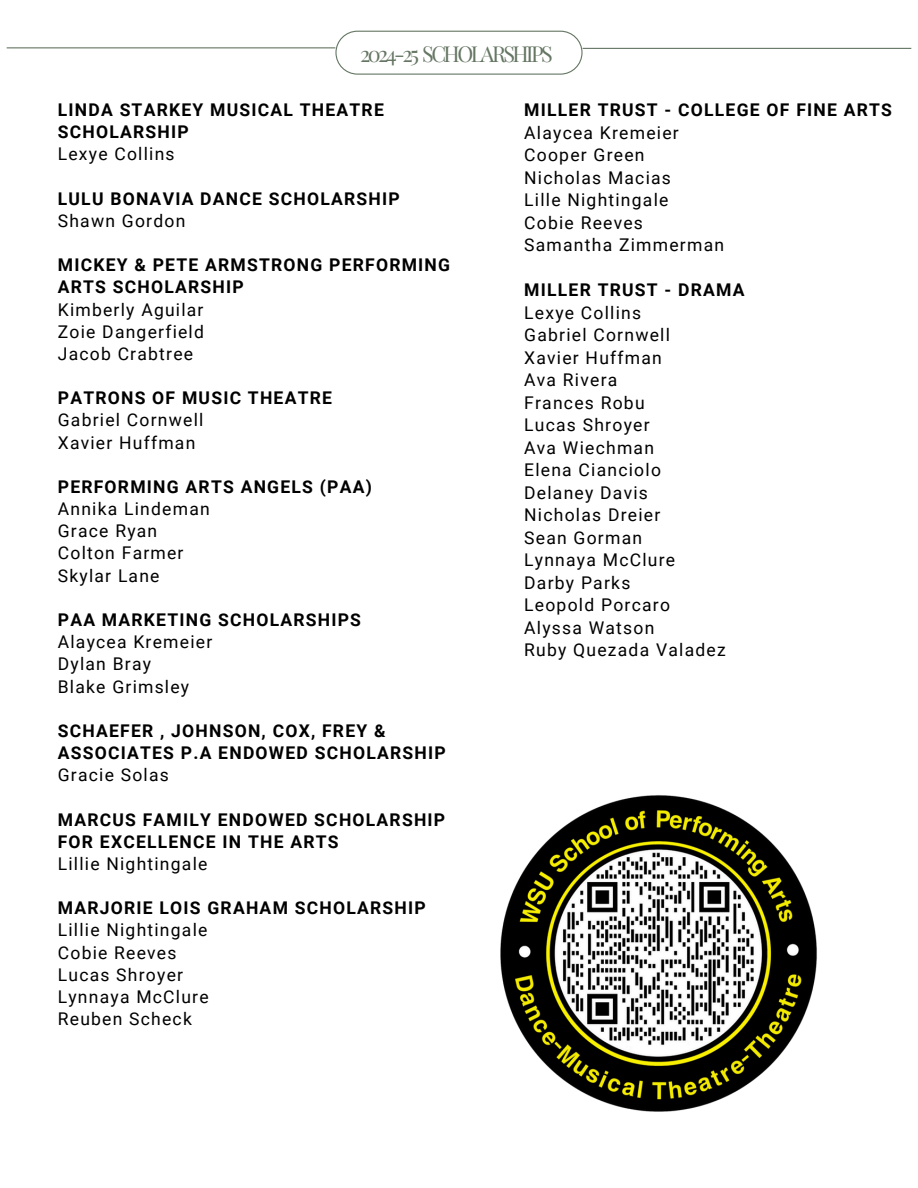
<style>
.page{position:relative;width:918px;height:1188px;background:#fff}
.page>*{position:absolute;margin:0;border:0;box-sizing:border-box;transform-origin:0 0}
.t1{font:21.6px "Playfair Display";letter-spacing:-.115em;color:#657663}
.t2{font:17.55px/22.5px "Roboto";letter-spacing:.07em;color:#000}
.t3{font:700 17.55px/22.2px "Roboto";letter-spacing:.07em;color:#000}
</style>
<div class="page">
<svg style="left:335px;top:31px;width:248px;height:44px"></svg>
<hr style="left:583px;top:48px;width:328px;height:1px;background:#657663">
<hr style="left:7px;top:47px;width:328px;height:1px;background:#657663">
<img style="left:500px;top:795px;width:317px;height:317px">
<p class="t1" style="left:360px;top:38px;width:194px">2024-25 SCHOLARSHIPS</p>
<p class="t3" style="left:58px;top:99px;width:328px">LINDA STARKEY MUSICAL THEATRE<br>SCHOLARSHIP</p>
<p class="t2" style="left:58px;top:143px;width:118px">Lexye Collins</p>
<p class="t3" style="left:58px;top:188px;width:343px">LULU BONAVIA DANCE SCHOLARSHIP</p>
<p class="t2" style="left:58px;top:210px;width:129px">Shawn Gordon</p>
<p class="t3" style="left:58px;top:254px;width:394px">MICKEY &amp; PETE ARMSTRONG PERFORMING<br>ARTS SCHOLARSHIP</p>
<p class="t2" style="left:58px;top:298px;width:148px;text-align:justify">Kimberly Aguilar Zoie Dangerfield Jacob Crabtree</p>
<p class="t3" style="left:58px;top:387px;width:276px">PATRONS OF MUSIC THEATRE</p>
<p class="t2" style="left:58px;top:409px;width:147px">Gabriel Cornwell<br>Xavier Huffman</p>
<p class="t3" style="left:58px;top:476px;width:316px">PERFORMING ARTS ANGELS (PAA)</p>
<p class="t2" style="left:58px;top:498px;width:153px">Annika Lindeman<br>Grace Ryan<br>Colton Farmer<br>Skylar Lane</p>
<p class="t3" style="left:58px;top:609px;width:305px">PAA MARKETING SCHOLARSHIPS</p>
<p class="t2" style="left:58px;top:631px;width:156px">Alaycea Kremeier<br>Dylan Bray<br>Blake Grimsley</p>
<p class="t3" style="left:58px;top:720px;width:389px">SCHAEFER , JOHNSON, COX, FREY &amp;<br>ASSOCIATES P.A ENDOWED SCHOLARSHIP</p>
<p class="t2" style="left:58px;top:764px;width:113px">Gracie Solas</p>
<p class="t3" style="left:58px;top:808px;width:389px">MARCUS FAMILY ENDOWED SCHOLARSHIP<br>FOR EXCELLENCE IN THE ARTS</p>
<p class="t2" style="left:58px;top:853px;width:151px">Lillie Nightingale</p>
<p class="t3" style="left:58px;top:897px;width:369px">MARJORIE LOIS GRAHAM SCHOLARSHIP</p>
<p class="t2" style="left:58px;top:919px;width:152px">Lillie Nightingale<br>Cobie Reeves<br>Lucas Shroyer<br>Lynnaya McClure<br>Reuben Scheck</p>
<p class="t3" style="left:524px;top:99px;width:369px">MILLER TRUST - COLLEGE OF FINE ARTS</p>
<p class="t2" style="left:524px;top:122px;width:201px">Alaycea Kremeier<br>Cooper Green<br>Nicholas Macias<br>Lille Nightingale<br>Cobie Reeves<br>Samantha Zimmerman</p>
<p class="t3" style="left:524px;top:279px;width:222px">MILLER TRUST - DRAMA</p>
<p class="t2" style="left:524px;top:302px;width:203px">Lexye Collins<br>Gabriel Cornwell<br>Xavier Huffman<br>Ava Rivera<br>Frances Robu<br>Lucas Shroyer<br>Ava Wiechman<br>Elena Cianciolo<br>Delaney Davis<br>Nicholas Dreier<br>Sean Gorman<br>Lynnaya McClure<br>Darby Parks<br>Leopold Porcaro<br>Alyssa Watson<br>Ruby Quezada Valadez</p>
</div>
